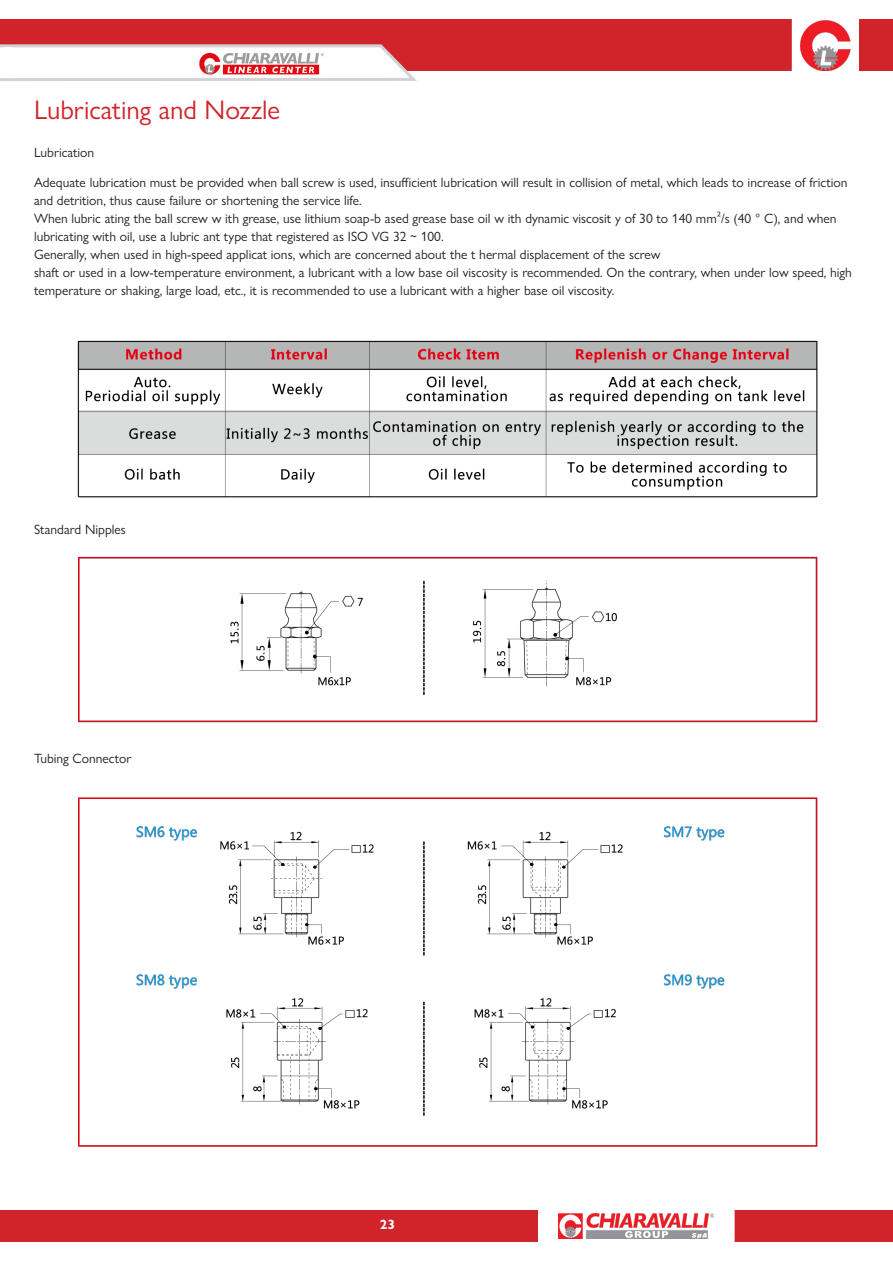
<style>
.page{position:relative;width:893px;height:1263px;background:#fff}
.page>*{position:absolute;margin:0;border:0;box-sizing:border-box;transform-origin:0 0}
.TitoloGrande{font:27px "Gill Sans Nova";color:#d1232a}
.t1{font:13.5px/18px "Gill Sans Nova";color:#231f20}
.t2{font:700 13.5px "Gill Sans Nova";color:#fff}
</style>
<div class="page">
<div style="left:0;top:1210px;width:893px;height:32px;background:#d1232a"></div>
<div style="left:0;top:19px;width:893px;height:52px;background:#d1232a"></div>
<div style="left:538px;top:1209px;width:197px;height:33px;background:#fff"></div>
<img style="left:558px;top:1213px;width:156px;height:25px">
<svg style="left:0;top:44px;width:417px;height:37px"></svg>
<div style="left:792px;top:19px;width:67px;height:53px;background:#fff"></div>
<img style="left:800px;top:21px;width:50px;height:49px">
<img style="left:77px;top:340px;width:741px;height:807px">
<p class="TitoloGrande" style="left:34px;top:93px;width:248px">Lubricating and Nozzle</p>
<p class="t1" style="left:34px;top:143px;width:62px">Lubrication</p>
<p class="t1" style="left:34px;top:173px;width:815px">Adequate lubrication must be provided when ball screw is used, insufficient lubrication will result in collision of metal, which leads to increase of friction and detrition, thus cause failure or shortening the service life.</p>
<p class="t1" style="left:34px;top:209px;width:804px">When lubric ating the ball screw w ith grease, use lithium soap-b ased grease base oil w ith dynamic viscosit y of 30 to 140 mm²/s (40 ° C), and when lubricating with oil, use a lubric ant type that registered as ISO VG 32 ~ 100.</p>
<p class="t1" style="left:34px;top:245px;width:628px">Generally, when used in high-speed applicat ions, which are concerned about the t hermal displacement of the screw</p>
<p class="t1" style="left:34px;top:263px;width:819px">shaft or used in a low-temperature environment, a lubricant with a low base oil viscosity is recommended. On the contrary, when under low speed, high temperature or shaking, large load, etc., it is recommended to use a lubricant with a higher base oil viscosity.</p>
<p class="t1" style="left:34px;top:520px;width:93px">Standard Nipples</p>
<p class="t1" style="left:34px;top:749px;width:99px">Tubing Connector</p>
<p class="t2" style="left:380px;top:1216px;width:17px">23</p>
</div>
